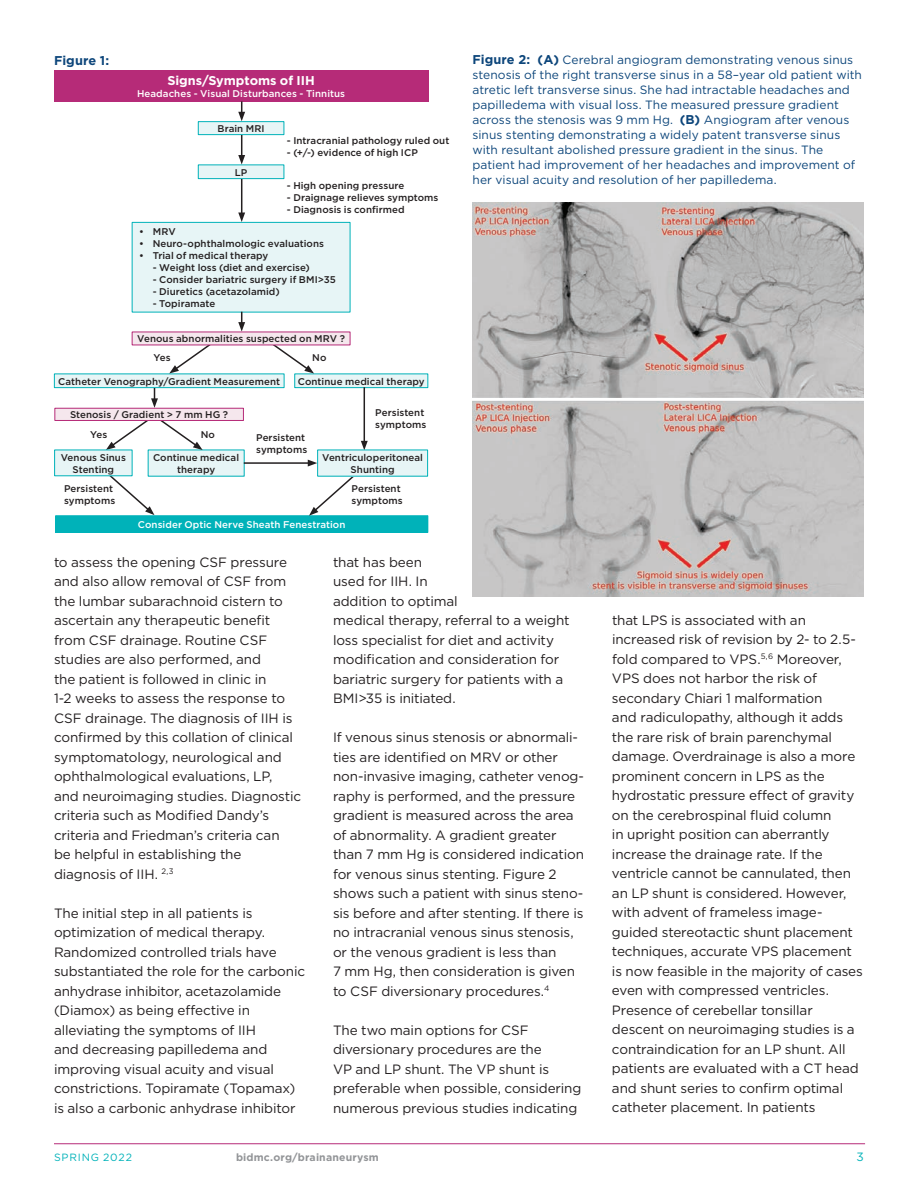
<style>
.page{position:relative;width:918px;height:1188px;background:#fff}
.page>*{position:absolute;margin:0;border:0;box-sizing:border-box;transform-origin:0 0}
.t1{font:13.5px/19.5px "Gotham";letter-spacing:-.01em;color:#231f20}
.t2{font:700 12.75px "Gotham";color:#fff}
.t3{font:700 12.75px "Gotham";letter-spacing:.005em;color:#0d467b}
.t4{font:12px/15px "Gotham";letter-spacing:.005em;color:#0d467b}
.t5{font:12px "Gotham";color:#00b2b9}
.t6{font:700 10.5px "Gotham";letter-spacing:.015em;color:#939598}
.t7{font:10.5px "Gotham";letter-spacing:.08em;color:#00b2b9}
.t8{font:500 9.75px/12px "Gotham";letter-spacing:.005em;color:#231f20}
.t9{font:500 9.75px "Gotham";letter-spacing:.005em;color:#fff}
.s1{font-weight:700;font-size:12.75px}
</style>
<div class="page">
<hr style="left:54px;top:1143px;width:811px;height:1px;background:#b62b78">
<img style="left:472px;top:202px;width:392px;height:395px">
<hr style="left:468px;top:398px;width:419px;height:3px;background:#fff">
<div style="left:54px;top:70px;width:374px;height:32px;background:#b62b78"></div>
<div style="left:198px;top:122px;width:86px;height:13px;background:#e7f5f6"></div>
<div style="left:198px;top:121px;width:86px;height:14px;border:1px solid #00b2b9"></div>
<div style="left:198px;top:165px;width:86px;height:14px;background:#e7f5f6"></div>
<div style="left:198px;top:165px;width:86px;height:14px;border:1px solid #00b2b9"></div>
<div style="left:54px;top:374px;width:230px;height:14px;background:#e7f5f6"></div>
<div style="left:54px;top:374px;width:230px;height:14px;border:1px solid #00b2b9"></div>
<div style="left:295px;top:374px;width:133px;height:14px;background:#e7f5f6"></div>
<div style="left:294px;top:374px;width:134px;height:14px;border:1px solid #00b2b9"></div>
<div style="left:148px;top:450px;width:96px;height:26px;background:#e7f5f6"></div>
<div style="left:56px;top:516px;width:372px;height:16px;background:#00b2b9"></div>
<div style="left:55px;top:515px;width:373px;height:18px;border:1px solid #00b2b9"></div>
<div style="left:132px;top:222px;width:218px;height:90px;background:#e7f5f6"></div>
<div style="left:132px;top:222px;width:218px;height:90px;border:1px solid #00b2b9"></div>
<svg style="left:238px;top:101px;width:7px;height:20px"></svg>
<svg style="left:238px;top:135px;width:7px;height:30px"></svg>
<hr style="left:241px;top:179px;width:1px;height:36px;background:#231f20">
<svg style="left:238px;top:213px;width:7px;height:9px"></svg>
<svg style="left:238px;top:312px;width:7px;height:20px"></svg>
<svg style="left:151px;top:388px;width:7px;height:20px"></svg>
<svg style="left:169px;top:345px;width:47px;height:29px"></svg>
<svg style="left:267px;top:345px;width:47px;height:29px"></svg>
<div style="left:132px;top:332px;width:218px;height:13px;background:#f5e7ed"></div>
<hr style="left:364px;top:387px;width:1px;height:56px;background:#231f20">
<svg style="left:361px;top:441px;width:7px;height:9px"></svg>
<svg style="left:106px;top:421px;width:97px;height:29px"></svg>
<div style="left:55px;top:408px;width:188px;height:12px;background:#f5e7ed"></div>
<div style="left:54px;top:408px;width:190px;height:13px;border:1px solid #b62b78"></div>
<hr style="left:244px;top:462px;width:66px;height:2px;background:#231f20">
<svg style="left:89px;top:456px;width:66px;height:59px"></svg>
<div style="left:55px;top:450px;width:77px;height:26px;background:#e7f5f6"></div>
<svg style="left:308px;top:459px;width:67px;height:57px"></svg>
<div style="left:318px;top:450px;width:110px;height:26px;background:#e7f5f6"></div>
<p class="t3" style="left:54px;top:52px;width:57px">Figure 1:</p>
<p class="t4" style="left:473px;top:52px;width:391px"><span class="s1">Figure 2: (A)</span> Cerebral angiogram demonstrating venous sinus stenosis of the right transverse sinus in a 58–year old patient with atretic left transverse sinus. She had intractable headaches and papilledema with visual loss. The measured pressure gradient across the stenosis was 9 mm Hg. <span class="s1">(B)</span> Angiogram after venous sinus stenting demonstrating a widely patent transverse sinus with resultant abolished pressure gradient in the sinus. The patient had improvement of her headaches and improvement of her visual acuity and resolution of her papilledema.</p>
<p class="t2" style="left:167px;top:72px;width:149px">Signs/Symptoms of IIH</p>
<p class="t9" style="left:137px;top:87px;width:210px">Headaches - Visual Disturbances - Tinnitus</p>
<p class="t8" style="left:218px;top:122px;width:49px">Brain MRI</p>
<p class="t8" style="left:235px;top:166px;width:14px">LP</p>
<p class="t8" style="left:287px;top:134px;width:164px">- Intracranial pathology ruled out</p>
<p class="t8" style="left:287px;top:146px;width:133px">- (+/-) evidence of high ICP</p>
<p class="t8" style="left:287px;top:180px;width:119px">- High opening pressure</p>
<p class="t8" style="left:287px;top:192px;width:153px">- Draignage relieves symptoms</p>
<p class="t8" style="left:287px;top:204px;width:119px">- Diagnosis is confirmed</p>
<p class="t8" style="left:139px;top:226px;width:38px">• MRV</p>
<p class="t8" style="left:139px;top:238px;width:186px">• Neuro-ophthalmologic evaluations</p>
<p class="t8" style="left:139px;top:250px;width:131px">• Trial of medical therapy</p>
<p class="t8" style="left:153px;top:262px;width:159px">- Weight loss (diet and exercise)</p>
<p class="t8" style="left:153px;top:274px;width:185px">- Consider bariatric surgery if BMI&gt;35</p>
<p class="t8" style="left:153px;top:286px;width:128px">- Diuretics (acetazolamid)</p>
<p class="t8" style="left:153px;top:298px;width:64px">- Topiramate</p>
<p class="t8" style="left:154px;top:329px;width:193px;line-height:19px;text-indent:-16px">Venous abnormalities suspected on MRV ?<br>Yes</p>
<p class="t8" style="left:312px;top:352px;width:16px">No</p>
<p class="t8" style="left:58px;top:375px;width:224px">Catheter Venography/Gradient Measurement</p>
<p class="t8" style="left:298px;top:375px;width:128px">Continue medical therapy</p>
<p class="t8" style="left:375px;top:407px;width:53px">Persistent symptoms</p>
<p class="t8" style="left:70px;top:409px;width:160px">Stenosis / Gradient &gt; 7 mm HG ?</p>
<p class="t8" style="left:61px;top:451px;width:67px;text-align:center">Venous Sinus<br>Stenting</p>
<p class="t8" style="left:322px;top:451px;width:102px;text-align:center">Ventriculoperitoneal<br>Shunting</p>
<p class="t8" style="left:90px;top:428px;width:19px">Yes</p>
<p class="t8" style="left:201px;top:428px;width:16px">No</p>
<p class="t8" style="left:256px;top:431px;width:53px">Persistent symptoms</p>
<p class="t8" style="left:153px;top:451px;width:88px;text-align:center">Continue medical therapy</p>
<p class="t8" style="left:64px;top:483px;width:53px">Persistent symptoms</p>
<p class="t8" style="left:352px;top:483px;width:53px">Persistent symptoms</p>
<p class="t9" style="left:138px;top:518px;width:209px">Consider Optic Nerve Sheath Fenestration</p>
<p class="t1" style="left:54px;top:552px;width:249px">to assess the opening CSF pressure and also allow removal of CSF from the lumbar subarachnoid cistern to ascertain any therapeutic benefit from CSF drainage. Routine CSF studies are also performed, and<br>the patient is followed in clinic in<br>1-2 weeks to assess the response to CSF drainage. The diagnosis of IIH is confirmed by this collation of clinical symptomatology, neurological and ophthalmological evaluations, LP,<br>and neuroimaging studies. Diagnostic criteria such as Modified Dandy’s criteria and Friedman’s criteria can<br>be helpful in establishing the diagnosis of IIH. <sup>2,3</sup></p>
<p class="t1" style="left:54px;top:903px;width:253px">The initial step in all patients is optimization of medical therapy.<br>Randomized controlled trials have substantiated the role for the carbonic anhydrase inhibitor, acetazolamide (Diamox) as being effective in alleviating the symptoms of IIH<br>and decreasing papilledema and improving visual acuity and visual constrictions. Topiramate (Topamax) is also a carbonic anhydrase inhibitor</p>
<p class="t1" style="left:333px;top:552px;width:238px">that has been<br>used for IIH. In<br>addition to optimal<br>medical therapy, referral to a weight loss specialist for diet and activity modification and consideration for bariatric surgery for patients with a<br>BMI&gt;35 is initiated.</p>
<p class="t1" style="left:333px;top:727px;width:253px">If venous sinus stenosis or abnormali&shy;ties are identified on MRV or other non-invasive imaging, catheter venog&shy;raphy is performed, and the pressure gradient is measured across the area of abnormality. A gradient greater than 7 mm Hg is considered indication for venous sinus stenting. Figure 2 shows such a patient with sinus steno&shy;sis before and after stenting. If there is no intracranial venous sinus stenosis, or the venous gradient is less than<br>7 mm Hg, then consideration is given to CSF diversionary procedures.<sup>4</sup></p>
<p class="t1" style="left:333px;top:1020px;width:250px">The two main options for CSF diversionary procedures are the<br>VP and LP shunt. The VP shunt is preferable when possible, considering numerous previous studies indicating</p>
<p class="t1" style="left:612px;top:610px;width:252px">that LPS is associated with an increased risk of revision by 2- to 2.5- fold compared to VPS.<sup>5,6</sup> Moreover, VPS does not harbor the risk of secondary Chiari 1 malformation<br>and radiculopathy, although it adds the rare risk of brain parenchymal damage. Overdrainage is also a more prominent concern in LPS as the hydrostatic pressure effect of gravity on the cerebrospinal fluid column<br>in upright position can aberrantly increase the drainage rate. If the ventricle cannot be cannulated, then an LP shunt is considered. However, with advent of frameless image&shy;guided stereotactic shunt placement techniques, accurate VPS placement is now feasible in the majority of cases even with compressed ventricles.<br>Presence of cerebellar tonsillar descent on neuroimaging studies is a contraindication for an LP shunt. All patients are evaluated with a CT head and shunt series to confirm optimal catheter placement. In patients</p>
<p class="t7" style="left:54px;top:1151px;width:79px">SPRING 2022</p>
<p class="t6" style="left:236px;top:1150px;width:144px">bidmc.org/brainaneurysm</p>
<p class="t5" style="left:857px;top:1149px;width:9px">3</p>
</div>
